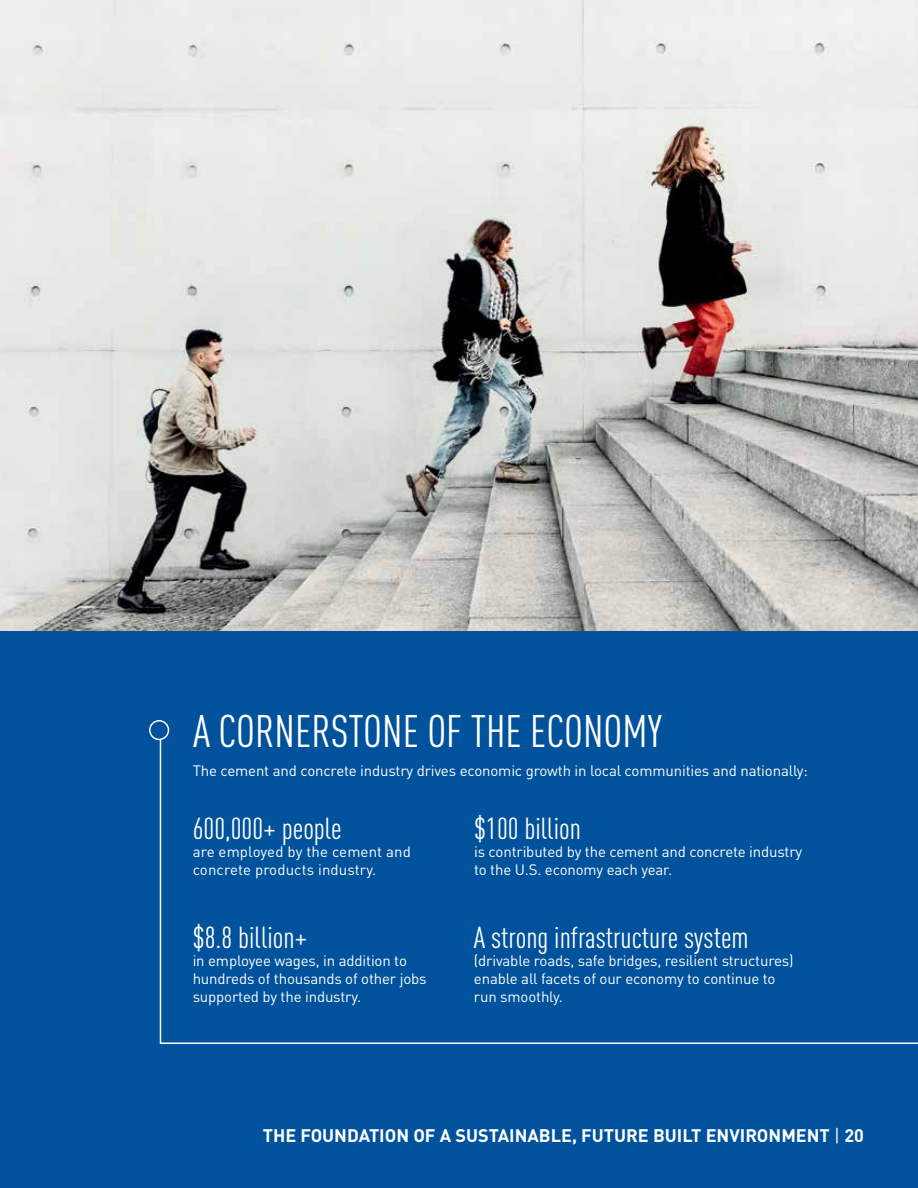
<style>
.page{position:relative;width:918px;height:1188px;background:#fff}
.page>*{position:absolute;margin:0;border:0;box-sizing:border-box;transform-origin:0 0}
.t1{font:condensed 45px "DIN Pro";color:#fff}
.t2{font:condensed 30px "DIN Pro";color:#fff}
.t3{font:700 18px "DIN Pro";color:#fff}
.t4{font:15px/18px "DIN Pro";letter-spacing:-.01em;color:#fff}
.t5{font:15px/18px "DIN Pro";letter-spacing:.01em;color:#fff}
.s1{font-weight:400}
</style>
<div class="page">
<img style="left:0;top:0;width:918px;height:631px">
<div style="left:0;top:631px;width:918px;height:557px;background:#00529c"></div>
<svg style="left:159px;top:729px;width:759px;height:315px"></svg>
<div style="left:150px;top:721px;width:19px;height:18px;background:#00529c;border-radius:50%"></div>
<div style="left:149px;top:720px;width:20px;height:20px;border:2px solid #fff;border-radius:50%"></div>
<h1 class="t1" style="left:193px;top:698px;width:470px">A CORNERSTONE OF THE ECONOMY</h1>
<p class="t4" style="left:193px;top:761px;width:617px">The cement and concrete industry drives economic growth in local communities and nationally:</p>
<h2 class="t2" style="left:193px;top:807px;width:151px">600,000+ people</h2>
<p class="t5" style="left:193px;top:841px;width:220px">are employed by the cement and concrete products industry.</p>
<h2 class="t2" style="left:474px;top:807px;width:108px">$100 billion</h2>
<p class="t4" style="left:474px;top:841px;width:330px">is contributed by the cement and concrete industry to the U.S. economy each year.</p>
<h2 class="t2" style="left:193px;top:916px;width:116px">$8.8 billion+</h2>
<p class="t4" style="left:193px;top:950px;width:235px">in employee wages, in addition to hundreds of thousands of other jobs supported by the industry.</p>
<h2 class="t2" style="left:474px;top:916px;width:276px">A strong infrastructure system</h2>
<p class="t4" style="left:474px;top:950px;width:321px">(drivable roads, safe bridges, resilient structures) enable all facets of our economy to continue to run smoothly.</p>
<p class="t3" style="left:263px;top:1120px;width:603px">THE FOUNDATION OF A SUSTAINABLE, FUTURE BUILT ENVIRONMENT <span class="s1">|</span> 20</p>
</div>
